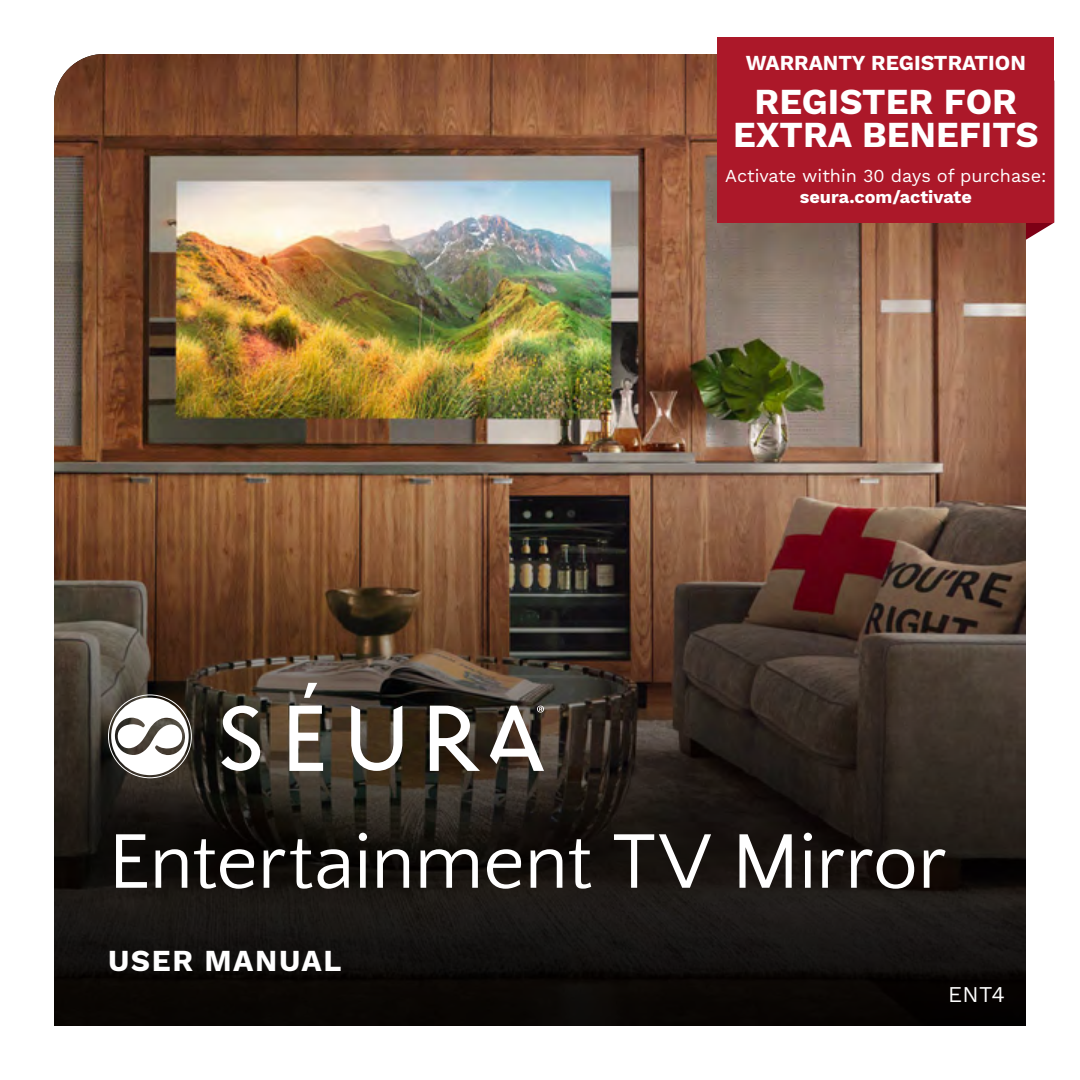
<style>
.page{position:relative;width:1080px;height:1080px;background:#fff}
.page>*{position:absolute;margin:0;border:0;box-sizing:border-box;transform-origin:0 0}
.t1{font:81px "Quattrocento Sans";letter-spacing:-.01em;color:#fff}
.t2{font:700 36px/33px "Work Sans";color:#fff;text-align:center}
.t3{font:700 30px "Work Sans";letter-spacing:.055em;color:#fff}
.t4{font:22.2px "Work Sans";color:#fff}
.t5{font:700 21px "Work Sans";color:#fff}
.t6{font:18px "Work Sans";color:#fff}
.t7{font:700 18px "Work Sans";color:#fff}
</style>
<div class="page">
<img style="left:54px;top:54px;width:972px;height:372px">
<svg style="left:54px;top:426px;width:972px;height:600px;background:#3f2e24"></svg>
<svg style="left:108px;top:694px;width:84px;height:84px"></svg>
<svg style="left:221px;top:706px;width:39px;height:65px"></svg>
<svg style="left:289px;top:706px;width:34px;height:65px"></svg>
<svg style="left:304px;top:683px;width:13px;height:15px"></svg>
<svg style="left:430px;top:706px;width:50px;height:65px"></svg>
<svg style="left:351px;top:706px;width:51px;height:65px"></svg>
<svg style="left:490px;top:706px;width:54px;height:65px"></svg>
<svg style="left:1026px;top:223px;width:28px;height:17px"></svg>
<div style="left:718px;top:37px;width:336px;height:186px;background:#ac1829"></div>
<p class="t5" style="left:746px;top:51px;width:282px">WARRANTY REGISTRATION</p>
<h2 class="t2" style="left:733px;top:87px;width:307px">REGISTER FOR<br>EXTRA BENEFITS</h2>
<p class="t6" style="left:725px;top:165px;width:323px">Activate within 30 days of purchase:</p>
<p class="t7" style="left:800px;top:187px;width:173px">seura.com/activate</p>
<h1 class="t1" style="left:108px;top:819px;width:840px">Entertainment TV Mirror</h1>
<h3 class="t3" style="left:108px;top:943px;width:235px">USER MANUAL</h3>
<p class="t4" style="left:948px;top:982px;width:58px">ENT4</p>
</div>
